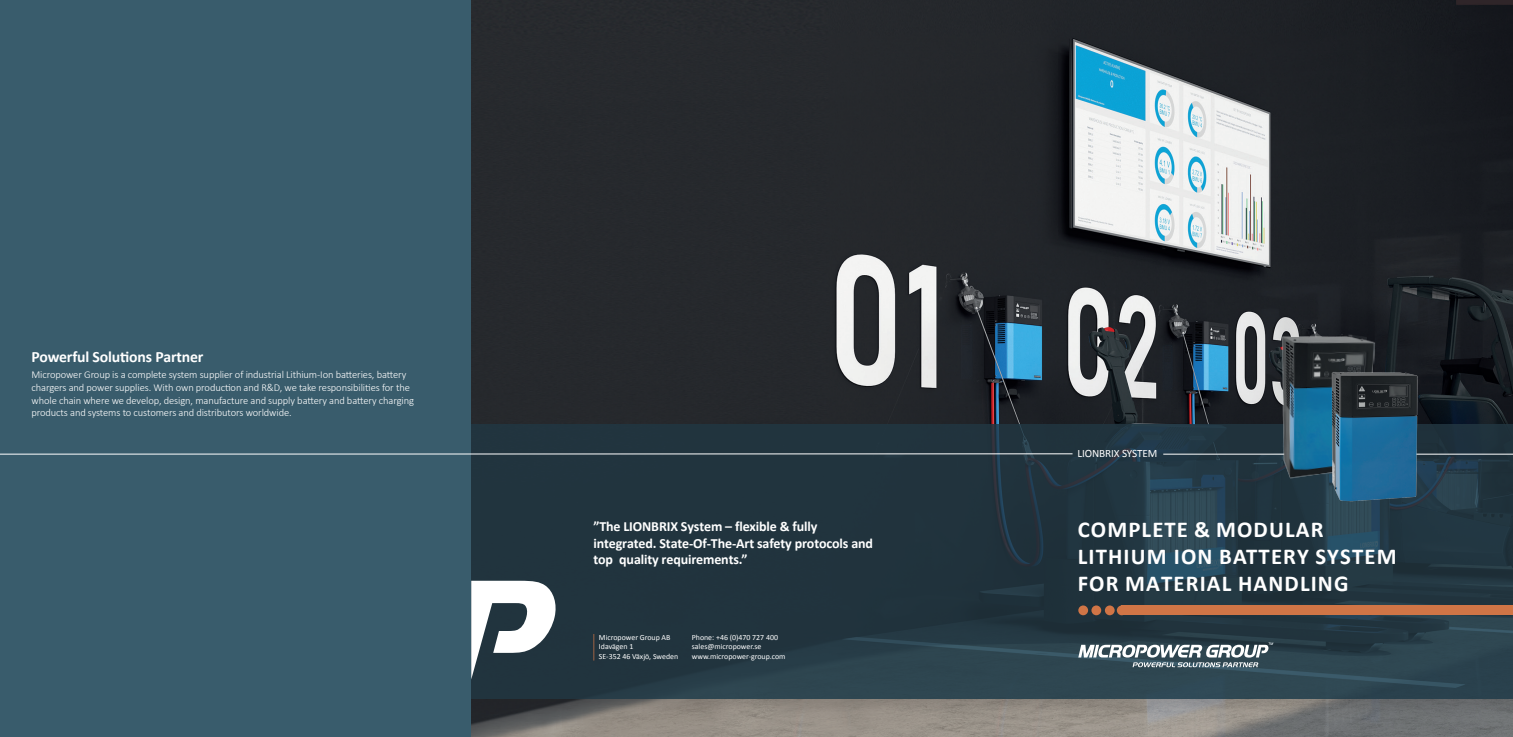
<style>
.page{position:relative;width:1513px;height:737px;background:#fff}
.page>*{position:absolute;margin:0;border:0;box-sizing:border-box;transform-origin:0 0}
.t1{font:700 22.75px/27.3px "Calibri";letter-spacing:.05em;color:#fff}
.t2{font:700 15.75px "Calibri";letter-spacing:-.01em;color:#fff}
.t3{font:700 14px/16.8px "Calibri";letter-spacing:-.01em;color:#fff}
.t4{font:11.2px "Calibri";letter-spacing:-.01em;color:#fff}
.t5{font:300 10.5px/12.6px "Calibri";letter-spacing:-.01em;color:#fff}
.t6{font:7.88px/9.5px "Calibri";color:#fff}
</style>
<div class="page">
<div style="left:0;top:0;width:471px;height:737px;background:#395c6c"></div>
<img style="left:471px;top:0;width:1042px;height:737px">
<div style="left:469px;top:422px;width:1044px;height:293px;background:#231f20;opacity:.25"></div>
<svg style="left:471px;top:424px;width:1042px;height:275px;background:#233842"></svg>
<div style="left:1122px;top:605px;width:391px;height:10px;background:#d07546"></div>
<div style="left:1117px;top:605px;width:10px;height:10px;background:#d07546;border-radius:50%"></div>
<div style="left:1105px;top:605px;width:10px;height:10px;background:#d07546;border-radius:50%"></div>
<div style="left:1091px;top:605px;width:10px;height:10px;background:#d07546;border-radius:50%"></div>
<div style="left:1078px;top:605px;width:10px;height:10px;background:#d07546;border-radius:50%"></div>
<hr style="left:1163px;top:454px;width:350px;height:1px;background:#fff">
<svg style="left:0;top:453px;width:1073px;height:2px;background:#95a2a8"></svg>
<svg style="left:1078px;top:642px;width:195px;height:25px"></svg>
<svg style="left:471px;top:580px;width:87px;height:99px"></svg>
<div style="left:589px;top:631px;width:16px;height:39px;background:#21333d"></div>
<svg style="left:593px;top:634px;width:1px;height:26px"></svg>
<img style="left:1266px;top:329px;width:109px;height:158px">
<img style="left:1328px;top:366px;width:92px;height:138px">
<h2 class="t2" style="left:32px;top:347px;width:173px">Powerful Solutions Partner</h2>
<p class="t5" style="left:32px;top:368px;width:384px">Micropower Group is a complete system supplier of industrial Lithium-Ion batteries, battery chargers and power supplies. With own production and R&amp;D, we take responsibilities for the whole chain where we develop, design, manufacture and supply battery and battery charging products and systems to customers and distributors worldwide.</p>
<h3 class="t3" style="left:593px;top:517px;width:281px">”The LIONBRIX System – flexible &amp; fully integrated. State-Of-The-Art safety protocols and top quality requirements.”</h3>
<p class="t6" style="left:599px;top:632px;width:81px">Micropower Group AB<br>Idavägen 1<br>SE-352 46 Växjö, Sweden</p>
<p class="t6" style="left:692px;top:632px;width:95px">Phone: +46 (0)470 727 400 sales@micropower.se www.micropower-group.com</p>
<p class="t4" style="left:1078px;top:446px;width:81px">LIONBRIX SYSTEM</p>
<h1 class="t1" style="left:1078px;top:514px;width:320px">COMPLETE &amp; MODULAR<br>LITHIUM ION BATTERY SYSTEM<br>FOR MATERIAL HANDLING</h1>
</div>
